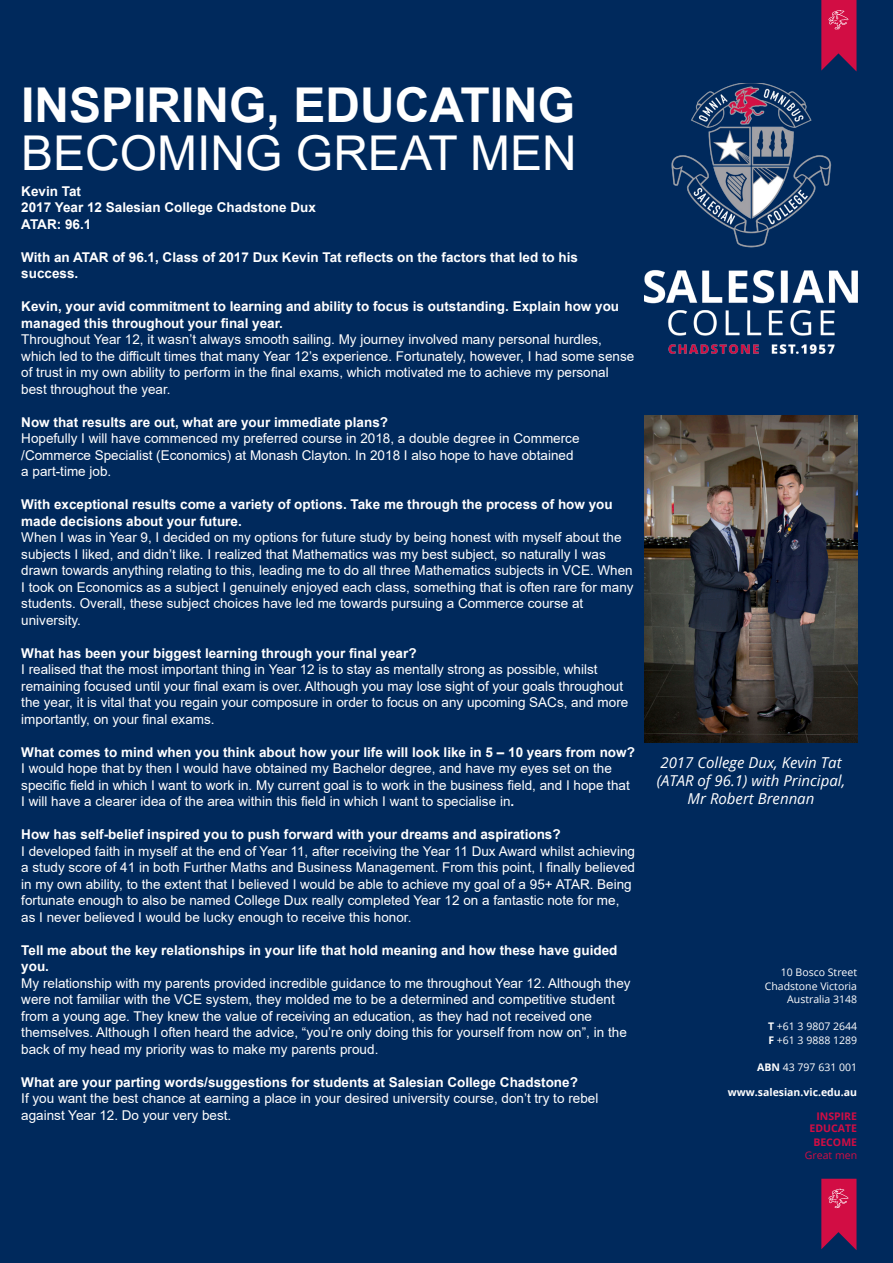
<style>
.page{position:relative;width:893px;height:1263px;background:#00295c}
.page>*{position:absolute;margin:0;border:0;box-sizing:border-box;transform-origin:0 0}
.t1{font:700 48px/48px "Arial";color:#fff}
.t2{font:italic 15px/18px "Open Sans";color:#fff;text-align:center}
.t3{font:13.5px/16.5px "Arial";color:#fff}
.t4{font:700 13.5px/16.5px "Arial";color:#fff}
.t5{font:10.5px/13.5px "Open Sans";color:#fff;text-align:right}
.t6{font:700 10.5px "Open Sans";color:#fff}
.t7{font:700 10.5px/12px "Open Sans";color:#d20d44;text-align:right}
.t8{font:10.5px/13.5px "Open Sans";color:#d20d44;text-align:right}
.s1{font-weight:400}
.s2{font-weight:700}
</style>
<div class="page">
<svg style="left:821px;top:0;width:35px;height:71px;background:#b6184c"></svg>
<img style="left:645px;top:84px;width:212px;height:270px">
<svg style="left:821px;top:1179px;width:35px;height:71px;background:#b6184c"></svg>
<img style="left:645px;top:415px;width:212px;height:328px">
<p class="t1" style="left:21px;top:82px;width:557px">INSPIRING, EDUCATING<br><span class="s1">BECOMING GREAT MEN</span></p>
<p class="t4" style="left:21px;top:183px;width:61px">Kevin Tat</p>
<p class="t4" style="left:21px;top:199px;width:296px">2017 Year 12 Salesian College Chadstone Dux</p>
<p class="t4" style="left:21px;top:216px;width:72px">ATAR: 96.1</p>
<p class="t4" style="left:21px;top:249px;width:558px">With an ATAR of 96.1, Class of 2017 Dux Kevin Tat reflects on the factors that led to his success.</p>
<p class="t4" style="left:21px;top:298px;width:599px">Kevin, your avid commitment to learning and ability to focus is outstanding. Explain how you managed this throughout your final year.</p>
<p class="t3" style="left:21px;top:331px;width:615px">Throughout Year 12, it wasn’t always smooth sailing. My journey involved many personal hurdles, which led to the difficult times that many Year 12’s experience. Fortunately, however, I had some sense of trust in my own ability to perform in the final exams, which motivated me to achieve my personal best throughout the year.</p>
<p class="t4" style="left:21px;top:414px;width:368px">Now that results are out, what are your immediate plans?</p>
<p class="t3" style="left:21px;top:430px;width:560px">Hopefully I will have commenced my preferred course in 2018, a double degree in Commerce /Commerce Specialist (Economics) at Monash Clayton. In 2018 I also hope to have obtained a part-time job.</p>
<p class="t4" style="left:21px;top:496px;width:593px">With exceptional results come a variety of options. Take me through the process of how you made decisions about your future.</p>
<p class="t3" style="left:21px;top:529px;width:614px">When I was in Year 9, I decided on my options for future study by being honest with myself about the subjects I liked, and didn’t like. I realized that Mathematics was my best subject, so naturally I was drawn towards anything relating to this, leading me to do all three Mathematics subjects in VCE. When I took on Economics as a subject I genuinely enjoyed each class, something that is often rare for many students. Overall, these subject choices have led me towards pursuing a Commerce course at university.</p>
<p class="t4" style="left:21px;top:645px;width:397px">What has been your biggest learning through your final year?</p>
<p class="t3" style="left:21px;top:661px;width:609px">I realised that the most important thing in Year 12 is to stay as mentally strong as possible, whilst remaining focused until your final exam is over. Although you may lose sight of your goals throughout the year, it is vital that you regain your composure in order to focus on any upcoming SACs, and more importantly, on your final exams.</p>
<p class="t4" style="left:21px;top:744px;width:615px">What comes to mind when you think about how your life will look like in 5 – 10 years from now?</p>
<p class="t3" style="left:21px;top:760px;width:610px">I would hope that by then I would have obtained my Bachelor degree, and have my eyes set on the specific field in which I want to work in. My current goal is to work in the business field, and I hope that<br>I will have a clearer idea of the area within this field in which I want to specialise in<span class="s2">.</span></p>
<p class="t4" style="left:21px;top:826px;width:541px">How has self-belief inspired you to push forward with your dreams and aspirations?</p>
<p class="t3" style="left:21px;top:842px;width:615px">I developed faith in myself at the end of Year 11, after receiving the Year 11 Dux Award whilst achieving a study score of 41 in both Further Maths and Business Management. From this point, I finally believed in my own ability, to the extent that I believed I would be able to achieve my goal of a 95+ ATAR. Being fortunate enough to also be named College Dux really completed Year 12 on a fantastic note for me, as I never believed I would be lucky enough to receive this honor.</p>
<p class="t4" style="left:21px;top:942px;width:598px">Tell me about the key relationships in your life that hold meaning and how these have guided you.</p>
<p class="t3" style="left:21px;top:974px;width:611px">My relationship with my parents provided incredible guidance to me throughout Year 12. Although they were not familiar with the VCE system, they molded me to be a determined and competitive student from a young age. They knew the value of receiving an education, as they had not received one themselves. Although I often heard the advice, “you’re only doing this for yourself from now on”, in the back of my head my priority was to make my parents proud.</p>
<p class="t4" style="left:21px;top:1074px;width:558px">What are your parting words/suggestions for students at Salesian College Chadstone?</p>
<p class="t3" style="left:21px;top:1090px;width:579px">If you want the best chance at earning a place in your desired university course, don’t try to rebel against Year 12. Do your very best.</p>
<p class="t2" style="left:657px;top:753px;width:190px">2017 College Dux, Kevin Tat (ATAR of 96.1) with Principal,<br>Mr Robert Brennan</p>
<p class="t5" style="left:765px;top:965px;width:94px">10 Bosco Street<br>Chadstone Victoria<br>Australia 3148</p>
<p class="t5" style="left:768px;top:1019px;width:91px;text-align:left"><span class="s2">T</span> +61 3 9807 2644<br><span class="s2">F</span> +61 3 9888 1289</p>
<p class="t5" style="left:757px;top:1060px;width:101px"><span class="s2">ABN</span> 43 797 631 001</p>
<p class="t6" style="left:728px;top:1085px;width:131px">www.salesian.vic.edu.au</p>
<p class="t7" style="left:810px;top:1110px;width:49px">INSPIRE<br>EDUCATE</p>
<p class="t8" style="left:805px;top:1135px;width:54px"><span class="s2">BECOME<br></span>Great men</p>
</div>
